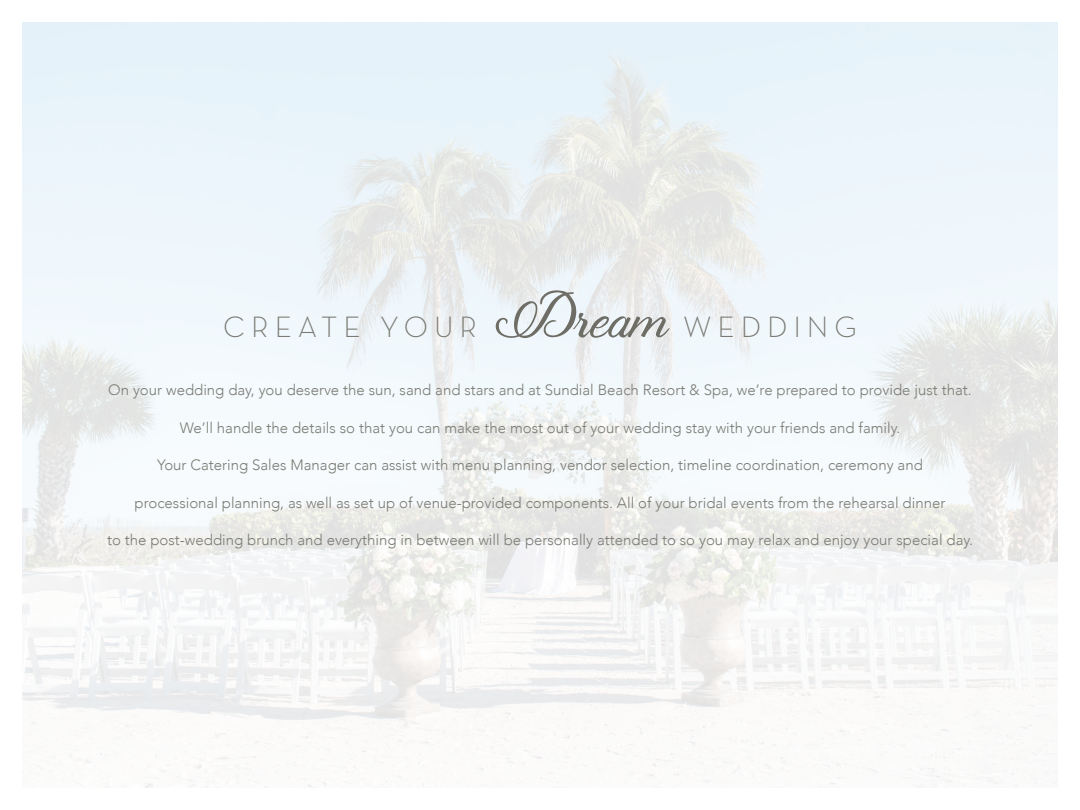
<style>
.page{position:relative;width:1080px;height:810px;background:#fff}
.page>*{position:absolute;margin:0;border:0;box-sizing:border-box;transform-origin:0 0}
.t1{font:51.25px "Enyssala";color:#6e6d66}
.t2{font:300 30px "Neutraface Text";letter-spacing:.2em;color:#7b7b74}
.t3{font:300 15px "Avenir";color:#7b7b74}
</style>
<div class="page">
<img style="left:23px;top:23px;width:1035px;height:764px">
<h1 class="t1" style="left:497px;top:287px;width:176px">Dream</h1>
<h2 class="t2" style="left:223px;top:309px;width:256px">CREATE YOUR</h2>
<h2 class="t2" style="left:683px;top:309px;width:175px">WEDDING</h2>
<p class="t3" style="left:108px;top:384px;width:865px">On your wedding day, you deserve the sun, sand and stars and at Sundial Beach Resort &amp; Spa, we’re prepared to provide just that.</p>
<p class="t3" style="left:180px;top:421px;width:722px">We’ll handle the details so that you can make the most out of your wedding stay with your friends and family.</p>
<p class="t3" style="left:157px;top:459px;width:767px">Your Catering Sales Manager can assist with menu planning, vendor selection, timeline coordination, ceremony and</p>
<p class="t3" style="left:135px;top:496px;width:812px">processional planning, as well as set up of venue-provided components. All of your bridal events from the rehearsal dinner</p>
<p class="t3" style="left:107px;top:534px;width:867px">to the post-wedding brunch and everything in between will be personally attended to so you may relax and enjoy your special day.</p>
</div>
